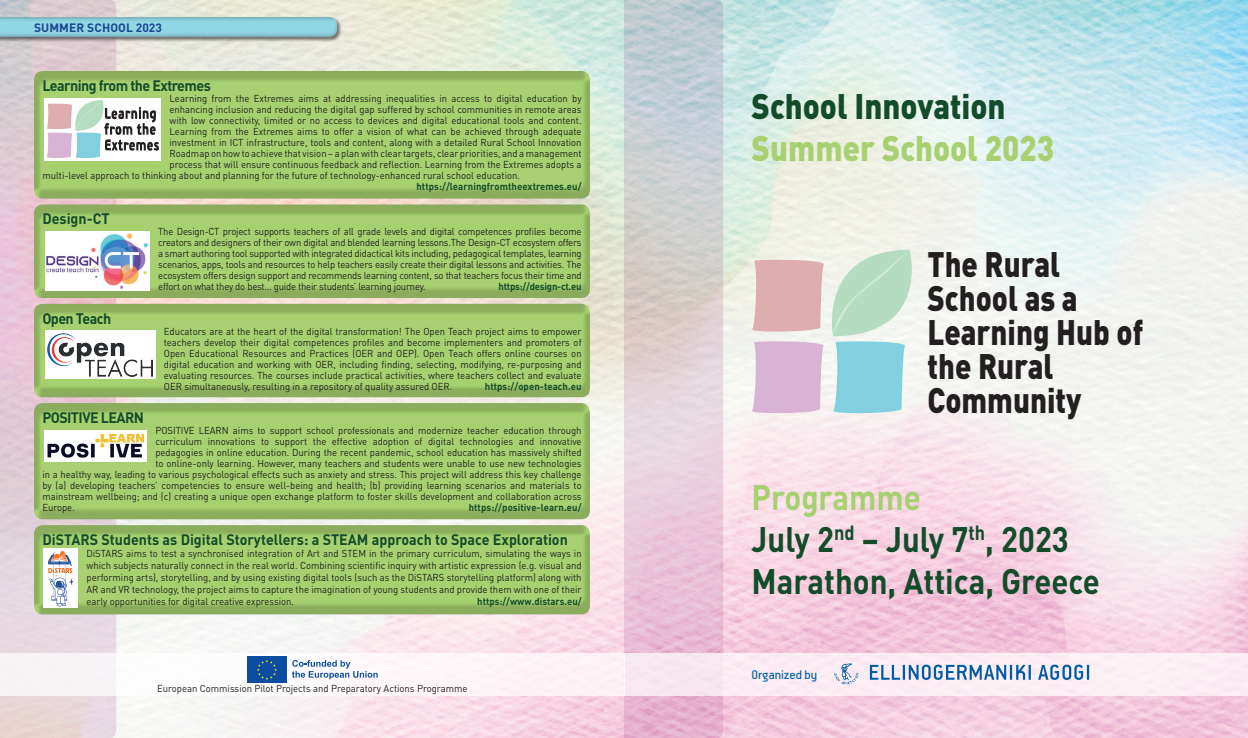
<style>
.page{position:relative;width:1248px;height:738px;background:#fff}
.page>*{position:absolute;margin:0;border:0;box-sizing:border-box;transform-origin:0 0}
.t1{font:700 35px/42px "DIN Pro";color:#124c2b;scale:.89 1}
.t2{font:900 35px/34px "DIN Pro";color:#231f20;scale:.84 1}
.t3{font:900 35px "DIN Pro";color:#124c2b;scale:.89 1}
.t4{font:900 35px "DIN Pro";color:#a7d170;scale:.89 1}
.t5{font:700 15px "DIN Pro";color:#124c2b;scale:.95 1}
.t6{font:700 15px "DIN Pro";letter-spacing:-.04em;color:#124c2b;scale:.95 1}
.t7{font:14px "PF Premier Text";color:#015ca4}
.t8{font:700 12px "DIN Pro";letter-spacing:.01em;color:#1b4692}
.t9{font:10px/11px "DIN Pro";color:#231f20;text-align:justify;scale:.95 1}
.t10{font:700 10px "DIN Pro";letter-spacing:.01em;color:#124c2b;scale:.95 1}
.t11{font:700 10px "DIN Pro";letter-spacing:-.02em;color:#124c2b;scale:.95 1}
.s1{color:#a7d170}
</style>
<div class="page">
<img style="left:116px;top:0;width:1131px;height:737px">
<svg style="left:624px;top:0;width:99px;height:737px;background:#d9cad4"></svg>
<svg style="left:0;top:0;width:116px;height:737px;background:#e2ced7"></svg>
<div style="left:0;top:16px;width:343px;height:26px;background:#231f20;opacity:.6"></div>
<div style="left:0;top:16px;width:339px;height:22px;background:#231f20;opacity:.2"></div>
<div style="left:0;top:652px;width:624px;height:42px;background:#fcf5f8"></div>
<div style="left:33px;top:67px;width:558px;height:133px;background:#231f20;opacity:.2"></div>
<div style="left:45px;top:98px;width:116px;height:62px;background:#fff"></div>
<svg style="left:47px;top:100px;width:112px;height:58px"></svg>
<div style="left:33px;top:398px;width:558px;height:122px;background:#231f20;opacity:.2"></div>
<div style="left:45px;top:429px;width:102px;height:32px;background:#fff"></div>
<img style="left:47px;top:433px;width:98px;height:24px">
<div style="left:624px;top:652px;width:623px;height:42px;background:#fbedf3"></div>
<svg style="left:834px;top:663px;width:24px;height:21px"></svg>
<svg style="left:869px;top:664px;width:137px;height:15px"></svg>
<hr style="left:1009px;top:664px;width:3px;height:15px;background:#015ca4">
<svg style="left:1016px;top:664px;width:14px;height:15px"></svg>
<svg style="left:1038px;top:664px;width:45px;height:15px"></svg>
<hr style="left:1086px;top:664px;width:3px;height:15px;background:#015ca4">
<svg style="left:751px;top:249px;width:160px;height:164px;background:#cad1d3"></svg>
<div style="left:33px;top:520px;width:558px;height:95px;background:#231f20;opacity:.2"></div>
<div style="left:44px;top:548px;width:34px;height:59px;background:#fff"></div>
<svg style="left:48px;top:550px;width:26px;height:56px"></svg>
<div style="left:33px;top:200px;width:558px;height:99px;background:#231f20;opacity:.2"></div>
<div style="left:45px;top:231px;width:105px;height:59px;background:#fff"></div>
<img style="left:47px;top:233px;width:101px;height:55px">
<div style="left:33px;top:299px;width:558px;height:99px;background:#231f20;opacity:.2"></div>
<div style="left:45px;top:330px;width:110px;height:48px;background:#fff"></div>
<img style="left:48px;top:333px;width:104px;height:43px">
<svg style="left:247px;top:682px;width:40px;height:1px"></svg>
<div style="left:247px;top:656px;width:40px;height:26px;background:#0d4da1"></div>
<svg style="left:257px;top:660px;width:20px;height:19px"></svg>
<svg style="left:292px;top:660px;width:86px;height:18px"></svg>
<p class="t8" style="left:34px;top:19px;width:129px">Summer School 2023</p>
<h2 class="t6" style="left:42px;top:75px;width:179px">Learning from the Extremes</h2>
<p class="t9" style="left:169px;top:92px;width:435px">Learning from the Extremes aims at addressing inequalities in access to digital education by</p>
<p class="t9" style="left:169px;top:103px;width:435px">enhancing inclusion and reducing the digital gap suffered by school communities in remote areas</p>
<p class="t9" style="left:169px;top:114px;width:435px">with low connectivity, limited or no access to devices and digital educational tools and content.</p>
<p class="t9" style="left:169px;top:125px;width:435px">Learning from the Extremes aims to offer a vision of what can be achieved through adequate</p>
<p class="t9" style="left:169px;top:136px;width:435px">investment in ICT infrastructure, tools and content, along with a detailed Rural School Innovation</p>
<p class="t9" style="left:169px;top:147px;width:435px">Roadmap on how to achieve that vision – a plan with clear targets, clear priorities, and a management</p>
<p class="t9" style="left:169px;top:158px;width:435px">process that will ensure continuous feedback and reflection. Learning from the Extremes adopts a</p>
<p class="t9" style="left:42px;top:169px;width:504px">multi-level approach to thinking about and planning for the future of technology-enhanced rural school education.</p>
<p class="t10" style="left:416px;top:179px;width:175px">https://learningfromtheextremes.eu/</p>
<h2 class="t5" style="left:42px;top:208px;width:72px">Design-CT</h2>
<h2 class="t5" style="left:42px;top:308px;width:74px">Open Teach</h2>
<h2 class="t6" style="left:42px;top:407px;width:108px">POSITIVE LEARN</h2>
<p class="t9" style="left:158px;top:225px;width:447px">The Design-CT project supports teachers of all grade levels and digital competences profiles become creators and designers of their own digital and blended learning lessons.The Design-CT ecosystem offers a smart authoring tool supported with integrated didactical kits including, pedagogical templates, learning scenarios, apps, tools and resources to help teachers easily create their digital lessons and activities. The ecosystem offers design support and recommends learning content, so that teachers focus their time and effort on what they do best… guide their students’ learning journey.</p>
<p class="t11" style="left:498px;top:279px;width:89px">https://design-ct.eu</p>
<p class="t9" style="left:164px;top:325px;width:441px">Educators are at the heart of the digital transformation! The Open Teach project aims to empower teachers develop their digital competences profiles and become implementers and promoters of Open Educational Resources and Practices (OER and OEP). Open Teach offers online courses on digital education and working with OER, including finding, selecting, modifying, re-purposing and evaluating resources. The courses include practical activities, where teachers collect and evaluate OER simultaneously, resulting in a repository of quality assured OER.</p>
<p class="t10" style="left:485px;top:379px;width:103px">https://open-teach.eu</p>
<p class="t9" style="left:155px;top:424px;width:450px">POSITIVE LEARN aims to support school professionals and modernize teacher education through</p>
<p class="t9" style="left:155px;top:435px;width:450px">curriculum innovations to support the effective adoption of digital technologies and innovative</p>
<p class="t9" style="left:155px;top:446px;width:450px">pedagogies in online education. During the recent pandemic, school education has massively shifted</p>
<p class="t9" style="left:155px;top:457px;width:450px">to online-only learning. However, many teachers and students were unable to use new technologies</p>
<p class="t9" style="left:42px;top:468px;width:569px">in a healthy way, leading to various psychological effects such as anxiety and stress. This project will address this key challenge</p>
<p class="t9" style="left:42px;top:479px;width:569px">by (a) developing teachers’ competencies to ensure well-being and health; (b) providing learning scenarios and materials to</p>
<p class="t9" style="left:42px;top:490px;width:569px">mainstream wellbeing; and (c) creating a unique open exchange platform to foster skills development and collaboration across</p>
<p class="t9" style="left:42px;top:501px;width:36px">Europe.</p>
<p class="t10" style="left:468px;top:500px;width:120px">https://positive-learn.eu/</p>
<h2 class="t5" style="left:42px;top:528px;width:554px">DiSTARS Students as Digital Storytellers: a STEAM approach to Space Exploration</h2>
<p class="t9" style="left:86px;top:546px;width:522px;line-height:12px">DiSTARS aims to test a synchronised integration of Art and STEM in the primary curriculum, simulating the ways in which subjects naturally connect in the real world. Combining scientific inquiry with artistic expression (e.g. visual and performing arts), storytelling, and by using existing digital tools (such as the DiSTARS storytelling platform) along with AR and VR technology, the project aims to capture the imagination of young students and provide them with one of their early opportunities for digital creative expression.</p>
<p class="t10" style="left:477px;top:594px;width:111px">https://www.distars.eu/</p>
<p class="t9" style="left:157px;top:681px;width:328px">European Commission Pilot Projects and Preparatory Actions Programme</p>
<h1 class="t3" style="left:751px;top:82px;width:287px">School Innovation</h1>
<h1 class="t4" style="left:751px;top:124px;width:341px">Summer School 2023</h1>
<h1 class="t2" style="left:927px;top:245px;width:258px">The Rural<br>School as a<br>Learning Hub of the Rural<br>Community</h1>
<h1 class="t1" style="left:751px;top:474px;width:393px"><span class="s1">Programme<br></span>July 2<sup>nd</sup> – July 7<sup>th</sup>, 2023<br>Marathon, Attica, Greece</h1>
<h3 class="t7" style="left:751px;top:667px;width:67px">Organized by</h3>
</div>
